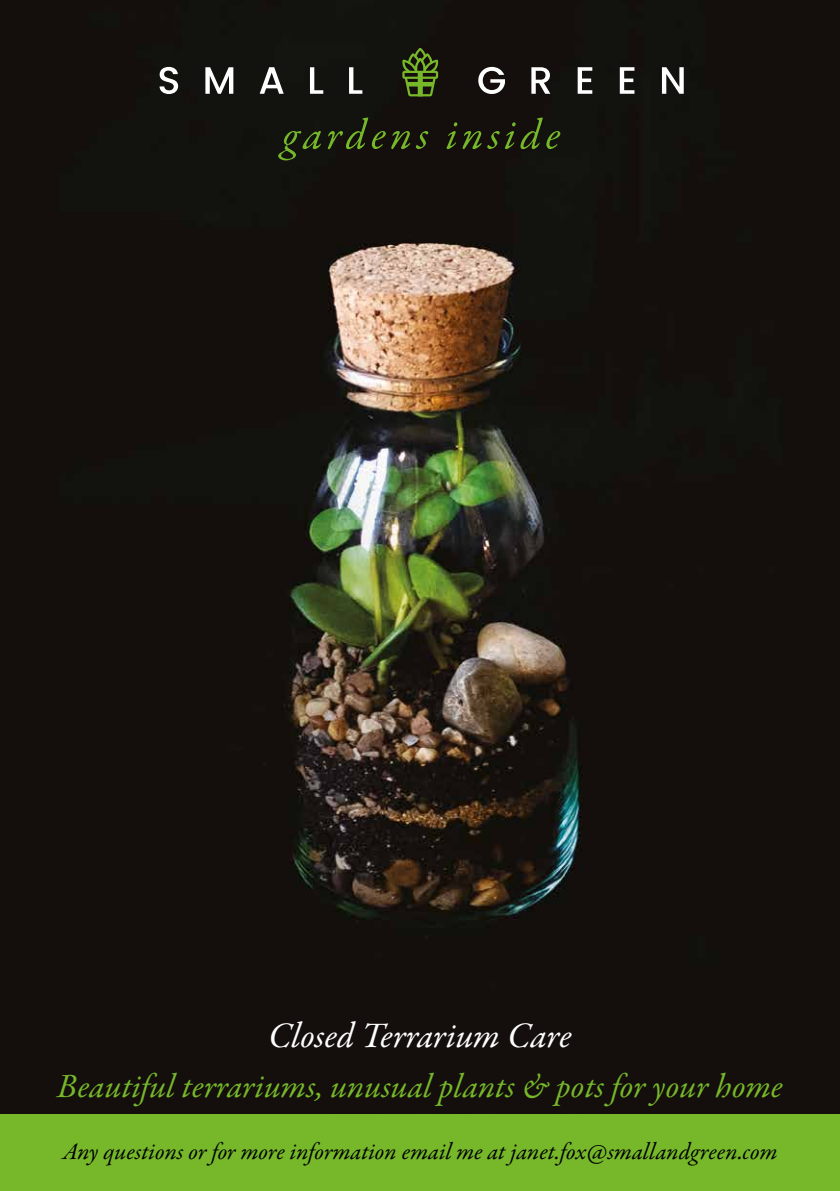
<style>
.page{position:relative;width:840px;height:1191px;background:#fff}
.page>*{position:absolute;margin:0;border:0;box-sizing:border-box;transform-origin:0 0}
.t1{font:italic 36px "Garamond Premr Pro";letter-spacing:-.005em;color:#fff}
.t2{font:italic 34px "Garamond Premr Pro";color:#76b82a}
.t3{font:italic 24px "Garamond Premr Pro";color:#000}
</style>
<div class="page">
<img style="left:0;top:0;width:839px;height:1114px">
<svg style="left:159px;top:67px;width:19px;height:27px"></svg>
<svg style="left:205px;top:67px;width:28px;height:27px"></svg>
<svg style="left:259px;top:67px;width:24px;height:27px"></svg>
<svg style="left:310px;top:67px;width:13px;height:27px"></svg>
<svg style="left:349px;top:67px;width:13px;height:27px"></svg>
<svg style="left:478px;top:67px;width:26px;height:27px"></svg>
<svg style="left:531px;top:67px;width:19px;height:27px"></svg>
<svg style="left:577px;top:67px;width:15px;height:27px"></svg>
<svg style="left:619px;top:67px;width:15px;height:27px"></svg>
<svg style="left:661px;top:67px;width:22px;height:27px"></svg>
<svg style="left:401px;top:46px;width:37px;height:50px;background:#3b5318"></svg>
<svg style="left:278px;top:131px;width:43px;height:29px"></svg>
<svg style="left:327px;top:117px;width:58px;height:32px;background:#252f12"></svg>
<svg style="left:391px;top:131px;width:37px;height:18px"></svg>
<svg style="left:446px;top:122px;width:35px;height:27px"></svg>
<svg style="left:487px;top:117px;width:73px;height:32px;background:#242d11"></svg>
<div style="left:0;top:1114px;width:839px;height:77px;background:#76b82a"></div>
<h1 class="t1" style="left:268px;top:1013px;width:305px">Closed Terrarium Care</h1>
<h2 class="t2" style="left:57px;top:1064px;width:726px">Beautiful terrariums, unusual plants &amp; pots for your home</h2>
<p class="t3" style="left:62px;top:1136px;width:716px">Any questions or for more information email me at janet.fox@smallandgreen.com</p>
</div>
